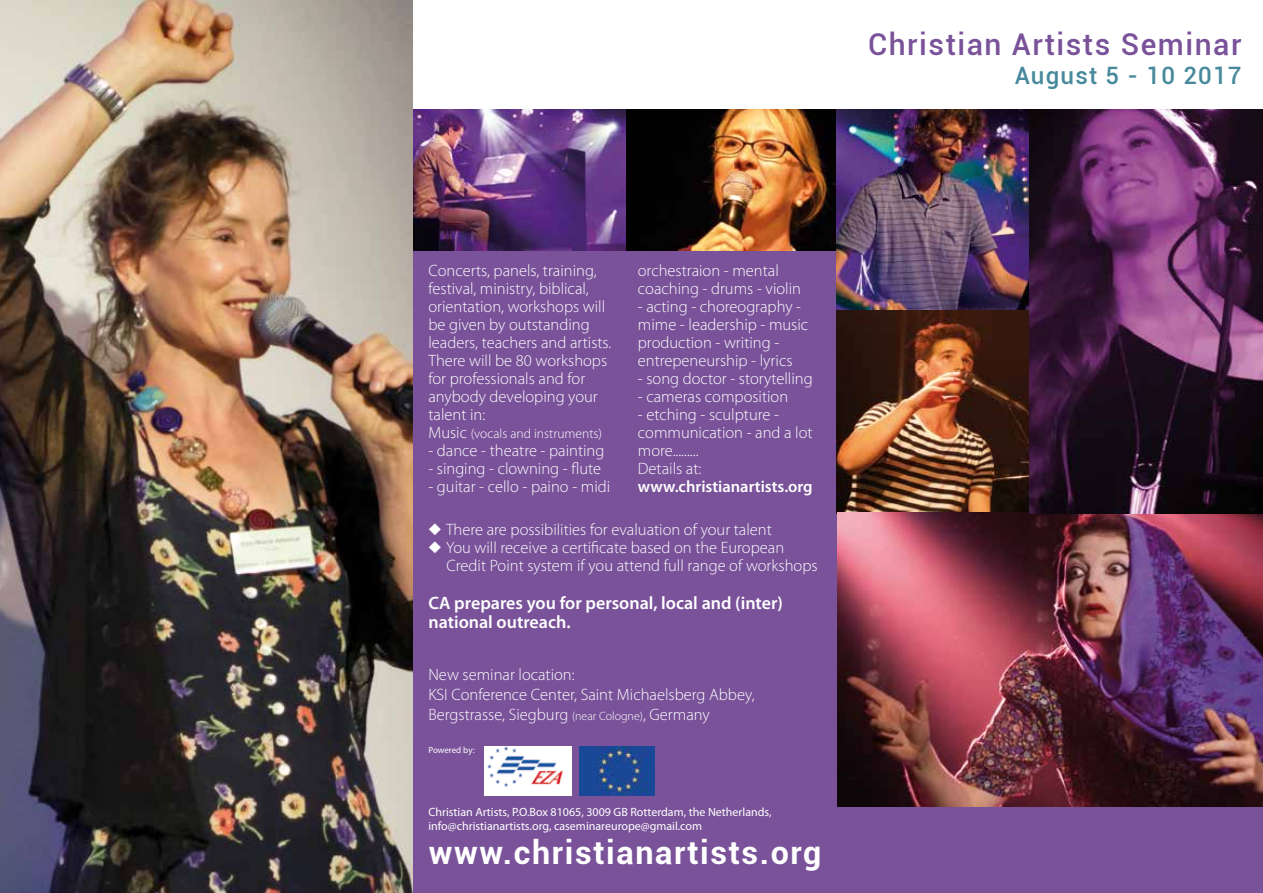
<style>
.page{position:relative;width:1263px;height:893px;background:#fff}
.page>*{position:absolute;margin:0;border:0;box-sizing:border-box;transform-origin:0 0}
.t1{font:700 32.25px "Roboto";letter-spacing:.05em;color:#fff}
.t2{font:500 30px "Roboto";letter-spacing:.05em;color:#795299}
.t3{font:500 24px "Roboto";letter-spacing:.05em;color:#47899c}
.t4{font:600 18px/19.5px "Myriad Pro";color:#fff}
.t5{font:300 16.5px/18px "Myriad Pro";color:#fff}
.t6{font:600 16.5px "Myriad Pro";color:#fff}
.t7{font:300 13.5px "Myriad Pro";color:#fff}
.t8{font:12px/14.4px "Myriad Pro";color:#fff}
.t9{font:9px "Myriad Pro";letter-spacing:-.005em;color:#fff}
.s1{font-size:16.5px}
.s2{font-size:12px}
</style>
<div class="page">
<div style="left:412px;top:109px;width:426px;height:784px;background:#795299"></div>
<img style="left:837px;top:309px;width:192px;height:204px">
<img style="left:412px;top:109px;width:425px;height:141px">
<img style="left:0;top:0;width:412px;height:893px">
<div style="left:827px;top:716px;width:436px;height:177px;background:#795299"></div>
<img style="left:579px;top:746px;width:76px;height:50px">
<img style="left:485px;top:746px;width:87px;height:50px">
<img style="left:838px;top:512px;width:425px;height:294px">
<img style="left:837px;top:109px;width:192px;height:200px">
<img style="left:1029px;top:109px;width:234px;height:404px">
<h2 class="t2" style="left:868px;top:23px;width:375px">Christian Artists Seminar</h2>
<h3 class="t3" style="left:1015px;top:58px;width:228px">August 5 - 10 2017</h3>
<p class="t5" style="left:428px;top:261px;width:184px">Concerts, panels, training, festival, ministry, biblical, orientation, workshops will be given by outstanding leaders, teachers and artists.<br>There will be 80 workshops for professionals and for anybody developing your talent in:</p>
<p class="t7" style="left:428px;top:425px;width:175px"><span class="s1">Music</span> (vocals and instruments)</p>
<p class="t5" style="left:428px;top:441px;width:177px">- dance - theatre - painting</p>
<p class="t5" style="left:428px;top:459px;width:174px">- singing - clowning - flute</p>
<p class="t5" style="left:428px;top:477px;width:183px">- guitar - cello - paino - midi</p>
<p class="t5" style="left:428px;top:521px;width:345px">◆ There are possibilities for evaluation of your talent</p>
<p class="t5" style="left:446px;top:539px;width:373px;text-indent:-18px">◆ You will receive a certificate based on the European<br>Credit Point system if you attend full range of workshops</p>
<p class="t4" style="left:428px;top:593px;width:356px">CA prepares you for personal, local and (inter) national outreach.</p>
<p class="t5" style="left:638px;top:261px;width:165px">orchestraion - mental coaching - drums - violin</p>
<p class="t5" style="left:638px;top:297px;width:172px">- acting - choreography - mime - leadership - music production - writing - entrepeneurship - lyrics</p>
<p class="t5" style="left:638px;top:369px;width:176px">- song doctor - storytelling</p>
<p class="t5" style="left:638px;top:387px;width:152px">- cameras composition</p>
<p class="t5" style="left:638px;top:405px;width:176px">- etching - sculpture - communication - and a lot more.........<br>Details at:</p>
<p class="t6" style="left:638px;top:476px;width:176px">www.christianartists.org</p>
<p class="t5" style="left:428px;top:664px;width:328px;line-height:19.8px">New seminar location:<br>KSI Conference Center, Saint Michaelsberg Abbey,<br>Bergstrasse, Siegburg <span class="s2">(near Cologne)</span>, Germany</p>
<p class="t9" style="left:428px;top:744px;width:48px">Powered by:</p>
<p class="t8" style="left:428px;top:804px;width:345px">Christian Artists, P.O.Box 81065, 3009 GB Rotterdam, the Netherlands, info@christianartists.org, caseminareurope@gmail.com</p>
<h1 class="t1" style="left:429px;top:829px;width:394px">www.christianartists.org</h1>
</div>
